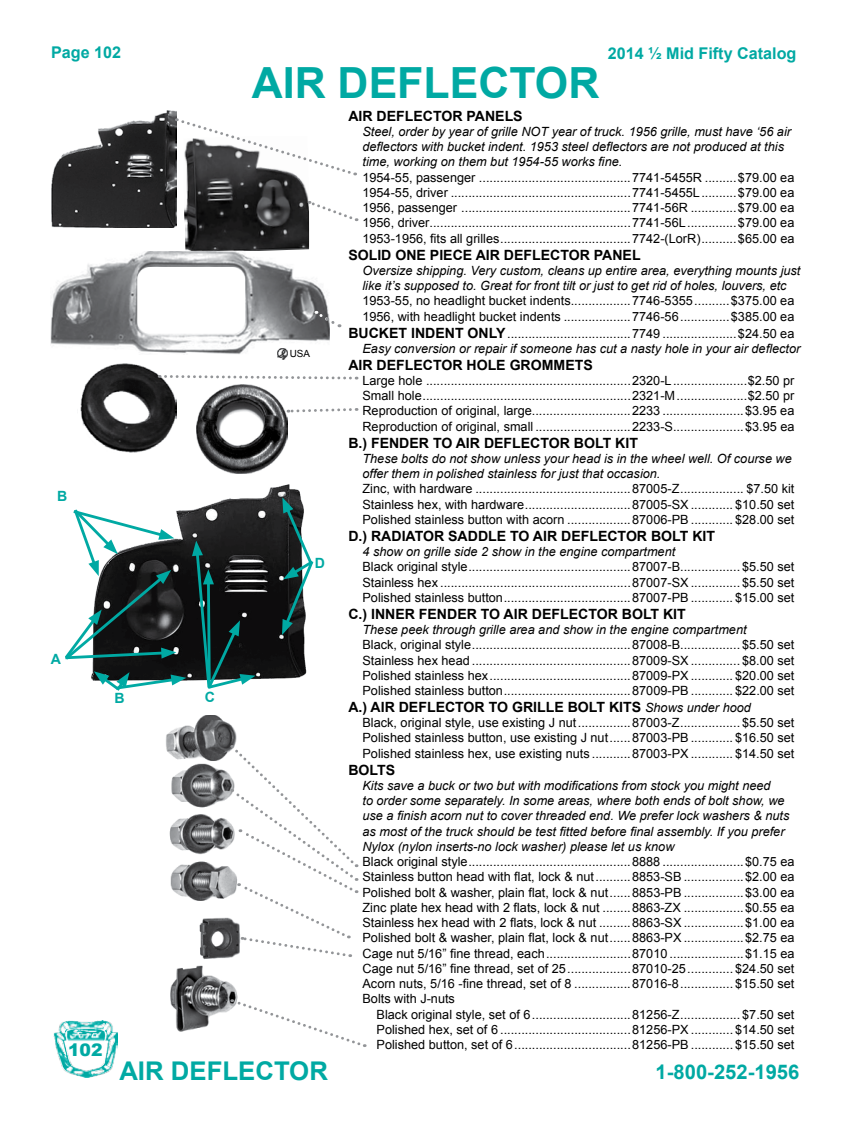
<style>
.page{position:relative;width:864px;height:1134px;background:#fff}
.page>*{position:absolute;margin:0;border:0;box-sizing:border-box;transform-origin:0 0}
.t1{font:700 42.9px "Arial";color:#00a9a3}
.t2{font:700 25.8px "Arial";color:#00a9a3}
.t3{font:700 20.25px "Arial";color:#00a9a3}
.t4{font:900 17.25px "Arial";color:#00a9a3}
.t5{font:700 16.2px "Arial";color:#00a9a3}
.t6{font:700 14.1px "Arial";color:#000}
.t7{font:700 14.1px "Arial";color:#00a9a3}
.t8{font:12.75px/15.3px "Arial";color:#000;text-align:justify}
.t9{font:italic 12.75px/15.3px "Arial";color:#000}
.t10{font:9.9px "Arial";color:#000}
.s1{font-weight:700;font-size:14.1px}
.s2{font-style:italic}
.s3{font-weight:400;font-style:italic;font-size:12.75px}
</style>
<div class="page">
<img style="left:184px;top:176px;width:125px;height:75px">
<img style="left:51px;top:110px;width:125px;height:117px">
<img style="left:51px;top:251px;width:278px;height:104px">
<img style="left:80px;top:364px;width:96px;height:89px">
<img style="left:196px;top:384px;width:92px;height:90px">
<svg style="left:176px;top:117px;width:180px;height:59px"></svg>
<svg style="left:308px;top:200px;width:49px;height:21px"></svg>
<svg style="left:159px;top:374px;width:198px;height:7px"></svg>
<svg style="left:288px;top:408px;width:69px;height:5px"></svg>
<img style="left:92px;top:485px;width:214px;height:196px">
<svg style="left:65px;top:506px;width:111px;height:156px"></svg>
<svg style="left:282px;top:497px;width:32px;height:138px"></svg>
<svg style="left:192px;top:541px;width:64px;height:148px;background:#213535"></svg>
<svg style="left:94px;top:671px;width:92px;height:20px"></svg>
<img style="left:166px;top:715px;width:72px;height:317px">
<svg style="left:230px;top:744px;width:127px;height:214px"></svg>
<svg style="left:231px;top:998px;width:134px;height:49px"></svg>
<svg style="left:277px;top:348px;width:10px;height:12px"></svg>
<svg style="left:315px;top:310px;width:25px;height:18px"></svg>
<img style="left:53px;top:1021px;width:64px;height:57px">
<p class="t5" style="left:51px;top:42px;width:72px">Page 102</p>
<p class="t5" style="left:608px;top:42px;width:190px">2014 ½ Mid Fifty Catalog</p>
<p class="t7" style="left:57px;top:487px;width:12px">B</p>
<p class="t7" style="left:51px;top:650px;width:12px">A</p>
<h3 class="t4" style="left:68px;top:1037px;width:36px">102</h3>
<p class="t7" style="left:114px;top:689px;width:12px">B</p>
<p class="t7" style="left:205px;top:688px;width:12px">C</p>
<h1 class="t1" style="left:252px;top:54px;width:349px">AIR DEFLECTOR</h1>
<p class="t10" style="left:290px;top:347px;width:22px">USA</p>
<p class="t7" style="left:315px;top:553px;width:12px">D</p>
<p class="t6" style="left:348px;top:106px;width:176px">AIR DEFLECTOR PANELS</p>
<p class="t9" style="left:362px;top:124px;width:430px">Steel, order by year of grille NOT year of truck. 1956 grille, must have ‘56 air deflectors with bucket indent. 1953 steel deflectors are not produced at this time, working on them but 1954-55 works fine.</p>
<p class="t8" style="left:362px;top:170px;width:434px">1954-55, passenger ...........................................7741-5455R .........$79.00 ea 1954-55, driver ...................................................7741-5455L..........$79.00 ea 1956, passenger ................................................7741-56R .............$79.00 ea 1956, driver.........................................................7741-56L..............$79.00 ea 1953-1956, fits all grilles.....................................7742-(LorR)..........$65.00 ea</p>
<p class="t6" style="left:348px;top:245px;width:294px">SOLID ONE PIECE AIR DEFLECTOR PANEL</p>
<p class="t9" style="left:362px;top:263px;width:440px">Oversize shipping. Very custom, cleans up entire area, everything mounts just like it’s supposed to. Great for front tilt or just to get rid of holes, louvers, etc</p>
<p class="t8" style="left:362px;top:293px;width:433px">1953-55, no headlight bucket indents.................7746-5355..........$375.00 ea<br>1956, with headlight bucket indents ...................7746-56..............$385.00 ea</p>
<p class="t8" style="left:362px;top:326px;width:439px;text-indent:-14px"><span class="s1">BUCKET INDENT ONLY</span>...................................7749 .....................$24.50 ea<br><span class="s2">Easy conversion or repair if someone has cut a nasty hole in your air deflector</span></p>
<p class="t6" style="left:348px;top:355px;width:246px">AIR DEFLECTOR HOLE GROMMETS</p>
<p class="t8" style="left:362px;top:373px;width:434px">Large hole ..........................................................2320-L.....................$2.50 pr Small hole...........................................................2321-M....................$2.50 pr Reproduction of original, large............................2233 .......................$3.95 ea Reproduction of original, small ...........................2233-S....................$3.95 ea</p>
<p class="t6" style="left:348px;top:433px;width:291px">B.) FENDER TO AIR DEFLECTOR BOLT KIT</p>
<p class="t9" style="left:362px;top:451px;width:431px">These bolts do not show unless your head is in the wheel well. Of course we offer them in polished stainless for just that occasion.</p>
<p class="t8" style="left:362px;top:481px;width:434px">Zinc, with hardware ............................................87005-Z.................. $7.50 kit Stainless hex, with hardware..............................87005-SX ............ $10.50 set Polished stainless button with acorn ..................87006-PB ............ $28.00 set</p>
<p class="t6" style="left:348px;top:527px;width:368px">D.) RADIATOR SADDLE TO AIR DEFLECTOR BOLT KIT</p>
<p class="t9" style="left:362px;top:544px;width:314px">4 show on grille side 2 show in the engine compartment</p>
<p class="t8" style="left:362px;top:559px;width:434px">Black original style..............................................87007-B................. $5.50 set Stainless hex ......................................................87007-SX .............. $5.50 set Polished stainless button....................................87007-PB ............ $15.00 set</p>
<p class="t6" style="left:348px;top:604px;width:339px">C.) INNER FENDER TO AIR DEFLECTOR BOLT KIT</p>
<p class="t9" style="left:362px;top:622px;width:386px">These peek through grille area and show in the engine compartment</p>
<p class="t8" style="left:362px;top:637px;width:434px">Black, original style.............................................87008-B................. $5.50 set Stainless hex head .............................................87009-SX .............. $8.00 set Polished stainless hex........................................87009-PX ............ $20.00 set Polished stainless button....................................87009-PB ............ $22.00 set</p>
<p class="t6" style="left:348px;top:698px;width:404px">A.) AIR DEFLECTOR TO GRILLE BOLT KITS <span class="s3">Shows under hood</span></p>
<p class="t8" style="left:362px;top:715px;width:434px">Black, original style, use existing J nut...............87003-Z................. $5.50 set Polished stainless button, use existing J nut......87003-PB ............ $16.50 set Polished stainless hex, use existing nuts ...........87003-PX ............ $14.50 set</p>
<p class="t6" style="left:348px;top:760px;width:48px">BOLTS</p>
<p class="t9" style="left:362px;top:778px;width:429px">Kits save a buck or two but with modifications from stock you might need<br>to order some separately. In some areas, where both ends of bolt show, we use a finish acorn nut to cover threaded end. We prefer lock washers &amp; nuts as most of the truck should be test fitted before final assembly. If you prefer Nylox (nylon inserts-no lock washer) please let us know</p>
<p class="t8" style="left:362px;top:854px;width:434px">Black original style..............................................8888 .......................$0.75 ea Stainless button head with flat, lock &amp; nut..........8853-SB .................$2.00 ea Polished bolt &amp; washer, plain flat, lock &amp; nut......8853-PB .................$3.00 ea Zinc plate hex head with 2 flats, lock &amp; nut ........8863-ZX .................$0.55 ea Stainless hex head with 2 flats, lock &amp; nut .........8863-SX .................$1.00 ea Polished bolt &amp; washer, plain flat, lock &amp; nut......8863-PX .................$2.75 ea Cage nut 5/16” fine thread, each........................87010 .....................$1.15 ea Cage nut 5/16” fine thread, set of 25..................87010-25............. $24.50 set Acorn nuts, 5/16 -fine thread, set of 8 ................87016-8............... $15.50 set Bolts with J-nuts</p>
<p class="t8" style="left:377px;top:1007px;width:419px">Black original style, set of 6............................81256-Z................. $7.50 set Polished hex, set of 6 .....................................81256-PX ............ $14.50 set Polished button, set of 6.................................81256-PB ............ $15.50 set</p>
<h2 class="t2" style="left:119px;top:1054px;width:210px">AIR DEFLECTOR</h2>
<h3 class="t3" style="left:656px;top:1058px;width:145px">1-800-252-1956</h3>
</div>
